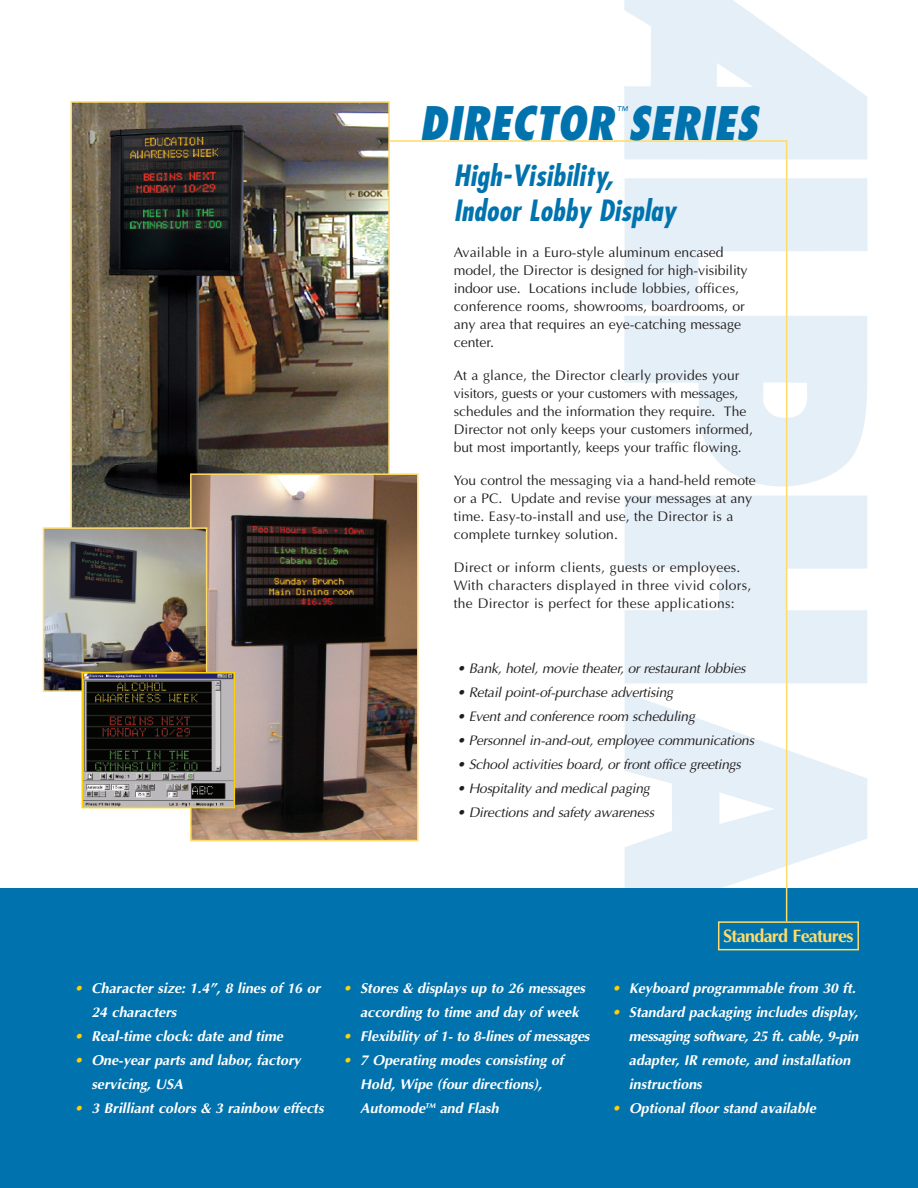
<style>
.page{position:relative;width:918px;height:1188px;background:#fff}
.page>*{position:absolute;margin:0;border:0;box-sizing:border-box;transform-origin:0 0}
.t1{font:italic 800 condensed 45px "Futura";color:#0073ae}
.t2{font:italic 700 condensed 28.5px/34.2px "Futura";letter-spacing:.01em;color:#0073ae}
.t3{font:700 18px "Optima";letter-spacing:-.04em;color:#ffdc68}
.t4{font:italic 700 14.25px/24px "Optima";color:#fff}
.t5{font:14.1px/18px "Optima";color:#231f20}
.t6{font:13.8px/18px "Optima";color:#231f20}
.t7{font:italic 13.8px "Optima";letter-spacing:-.015em;color:#231f20}
.t8{font:13.8px/18px "Optima";letter-spacing:.02em;color:#231f20}
.t9{font:italic 11.7px "Futura";color:#0073ae}
.s1{color:#fed105}
</style>
<div class="page">
<svg style="left:625px;top:178px;width:243px;height:127px"></svg>
<svg style="left:625px;top:496px;width:242px;height:187px;fill:#e5eff7"></svg>
<svg style="left:624px;top:0;width:243px;height:159px"></svg>
<svg style="left:625px;top:692px;width:242px;height:196px;fill:#e5eff7"></svg>
<svg style="left:624px;top:316px;width:243px;height:170px"></svg>
<div style="left:0;top:888px;width:918px;height:300px;background:#0073ae"></div>
<hr style="left:388px;top:140px;width:399px;height:2px;background:#ffdc68">
<hr style="left:786px;top:141px;width:1px;height:780px;background:#ffdc68">
<div style="left:718px;top:921px;width:141px;height:29px;border:2px solid #ffdc68"></div>
<img style="left:73px;top:104px;width:314px;height:423px">
<div style="left:70px;top:101px;width:320px;height:438px;border:2px solid #ffdc68"></div>
<img style="left:193px;top:476px;width:222px;height:362px">
<div style="left:190px;top:473px;width:228px;height:368px;border:2px solid #ffdc68"></div>
<img style="left:46px;top:530px;width:158px;height:159px">
<div style="left:43px;top:527px;width:164px;height:165px;border:2px solid #ffdc68"></div>
<img style="left:85px;top:675px;width:147px;height:130px">
<div style="left:82px;top:672px;width:153px;height:136px;border:2px solid #fed105"></div>
<h1 class="t1" style="left:419px;top:104px;width:340px">DIRECTOR SERIES</h1>
<p class="t9" style="left:616px;top:105px;width:12px">™</p>
<h2 class="t2" style="left:454px;top:161px;width:224px">High-Visibility,<br>Indoor Lobby Display</h2>
<p class="t5" style="left:454px;top:243px;width:295px">Available in a Euro-style aluminum encased model, the Director is designed for high-visibility indoor use. Locations include lobbies, offices, conference rooms, showrooms, boardrooms, or any area that requires an eye-catching message center.</p>
<p class="t6" style="left:454px;top:366px;width:301px">At a glance, the Director clearly provides your visitors, guests or your customers with messages, schedules and the information they require. The Director not only keeps your customers informed, but most importantly, keeps your traffic flowing.</p>
<p class="t6" style="left:454px;top:471px;width:304px">You control the messaging via a hand-held remote or a PC. Update and revise your messages at any time. Easy-to-install and use, the Director is a complete turnkey solution.</p>
<p class="t8" style="left:454px;top:558px;width:299px">Direct or inform clients, guests or employees.<br>With characters displayed in three vivid colors, the Director is perfect for these applications:</p>
<p class="t7" style="left:457px;top:660px;width:290px">• Bank, hotel, movie theater, or restaurant lobbies</p>
<p class="t7" style="left:457px;top:684px;width:218px">• Retail point-of-purchase advertising</p>
<p class="t7" style="left:457px;top:708px;width:240px">• Event and conference room scheduling</p>
<p class="t7" style="left:457px;top:732px;width:299px">• Personnel in-and-out, employee communications</p>
<p class="t7" style="left:457px;top:756px;width:286px">• School activities board, or front office greetings</p>
<p class="t7" style="left:457px;top:780px;width:195px">• Hospitality and medical paging</p>
<p class="t7" style="left:457px;top:804px;width:199px">• Directions and safety awareness</p>
<p class="t4" style="left:91px;top:976px;width:230px;text-indent:-17px"><span class="s1">•</span> Character size: 1.4”, 8 lines of 16 or<br>24 characters</p>
<p class="t4" style="left:74px;top:1024px;width:210px"><span class="s1">•</span> Real-time clock: date and time</p>
<p class="t4" style="left:91px;top:1048px;width:211px;text-indent:-17px"><span class="s1">•</span> One-year parts and labor, factory servicing, USA</p>
<p class="t4" style="left:74px;top:1096px;width:251px"><span class="s1">•</span> 3 Brilliant colors &amp; 3 rainbow effects</p>
<p class="t4" style="left:360px;top:976px;width:226px;text-indent:-17px"><span class="s1">•</span> Stores &amp; displays up to 26 messages according to time and day of week</p>
<p class="t4" style="left:343px;top:1024px;width:248px"><span class="s1">•</span> Flexibility of 1- to 8-lines of messages</p>
<p class="t4" style="left:360px;top:1048px;width:205px;text-indent:-17px"><span class="s1">•</span> 7 Operating modes consisting of<br>Hold, Wipe (four directions),<br>Automode<sup>TM</sup> and Flash</p>
<p class="t3" style="left:723px;top:925px;width:132px">Standard Features</p>
<p class="t4" style="left:612px;top:976px;width:246px"><span class="s1">•</span> Keyboard programmable from 30 ft.</p>
<p class="t4" style="left:629px;top:1000px;width:231px;text-indent:-17px"><span class="s1">•</span> Standard packaging includes display, messaging software, 25 ft. cable, 9-pin adapter, IR remote, and installation instructions</p>
<p class="t4" style="left:612px;top:1096px;width:206px"><span class="s1">•</span> Optional floor stand available</p>
</div>
